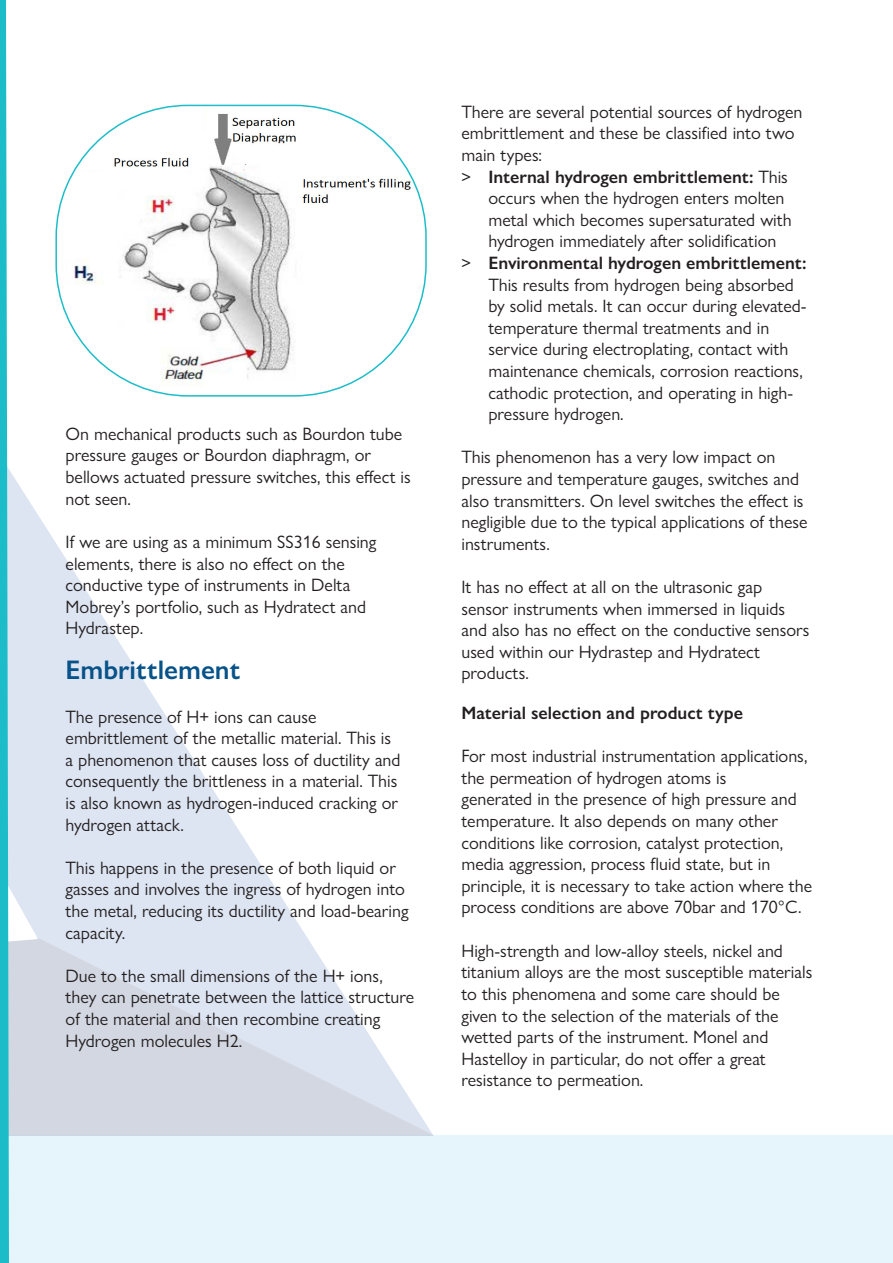
<style>
.page{position:relative;width:893px;height:1263px;background:#fff}
.page>*{position:absolute;margin:0;border:0;box-sizing:border-box;transform-origin:0 0}
.t1{font:600 27px "Gill Sans Nova";color:#075288}
.t2{font:18px/21.6px "Gill Sans Nova";color:#231f20}
.t3{font:600 18px "Gill Sans Nova";color:#231f20}
.s1{font-weight:600}
</style>
<div class="page">
<img style="left:17px;top:104px;width:416px;height:1031px">
<img style="left:56px;top:105px;width:362px;height:291px">
<div style="left:8px;top:1135px;width:885px;height:128px;background:#e6f4fb"></div>
<svg style="left:0;top:0;width:17px;height:1263px"></svg>
<p class="t2" style="left:66px;top:423px;width:347px">On mechanical products such as Bourdon tube pressure gauges or Bourdon diaphragm, or bellows actuated pressure switches, this effect is not seen.</p>
<p class="t2" style="left:66px;top:531px;width:312px">If we are using as a minimum SS316 sensing elements, there is also no effect on the conductive type of instruments in Delta Mobrey’s portfolio, such as Hydratect and Hydrastep.</p>
<p class="t1" style="left:66px;top:653px;width:176px">Embrittlement</p>
<p class="t2" style="left:66px;top:705px;width:336px">The presence of H+ ions can cause embrittlement of the metallic material. This is a phenomenon that causes loss of ductility and consequently the brittleness in a material. This is also known as hydrogen-induced cracking or hydrogen attack.</p>
<p class="t2" style="left:66px;top:857px;width:344px">This happens in the presence of both liquid or gasses and involves the ingress of hydrogen into the metal, reducing its ductility and load-bearing capacity.</p>
<p class="t2" style="left:66px;top:965px;width:350px">Due to the small dimensions of the H+ ions, they can penetrate between the lattice structure of the material and then recombine creating Hydrogen molecules H2.</p>
<p class="t2" style="left:461px;top:101px;width:343px">There are several potential sources of hydrogen embrittlement and these be classified into two main types:</p>
<p class="t2" style="left:488px;top:165px;width:305px;text-indent:-27px">&gt; <span class="s1">Internal hydrogen embrittlement:</span> This occurs when the hydrogen enters molten metal which becomes supersaturated with hydrogen immediately after solidification</p>
<p class="t2" style="left:488px;top:252px;width:320px;text-indent:-27px">&gt; <span class="s1">Environmental hydrogen embrittlement:<br></span>This results from hydrogen being absorbed by solid metals. It can occur during elevated&shy;temperature thermal treatments and in service during electroplating, contact with maintenance chemicals, corrosion reactions, cathodic protection, and operating in high&shy;pressure hydrogen.</p>
<p class="t2" style="left:461px;top:446px;width:348px">This phenomenon has a very low impact on pressure and temperature gauges, switches and also transmitters. On level switches the effect is negligible due to the typical applications of these instruments.</p>
<p class="t2" style="left:461px;top:576px;width:349px">It has no effect at all on the ultrasonic gap sensor instruments when immersed in liquids and also has no effect on the conductive sensors used within our Hydrastep and Hydratect products.</p>
<p class="t3" style="left:461px;top:702px;width:283px">Material selection and product type</p>
<p class="t2" style="left:461px;top:745px;width:352px">For most industrial instrumentation applications, the permeation of hydrogen atoms is<br>generated in the presence of high pressure and temperature. It also depends on many other conditions like corrosion, catalyst protection, media aggression, process fluid state, but in principle, it is necessary to take action where the process conditions are above 70bar and 170°C.</p>
<p class="t2" style="left:461px;top:939px;width:352px">High-strength and low-alloy steels, nickel and titanium alloys are the most susceptible materials to this phenomena and some care should be given to the selection of the materials of the wetted parts of the instrument. Monel and Hastelloy in particular, do not offer a great resistance to permeation.</p>
</div>
